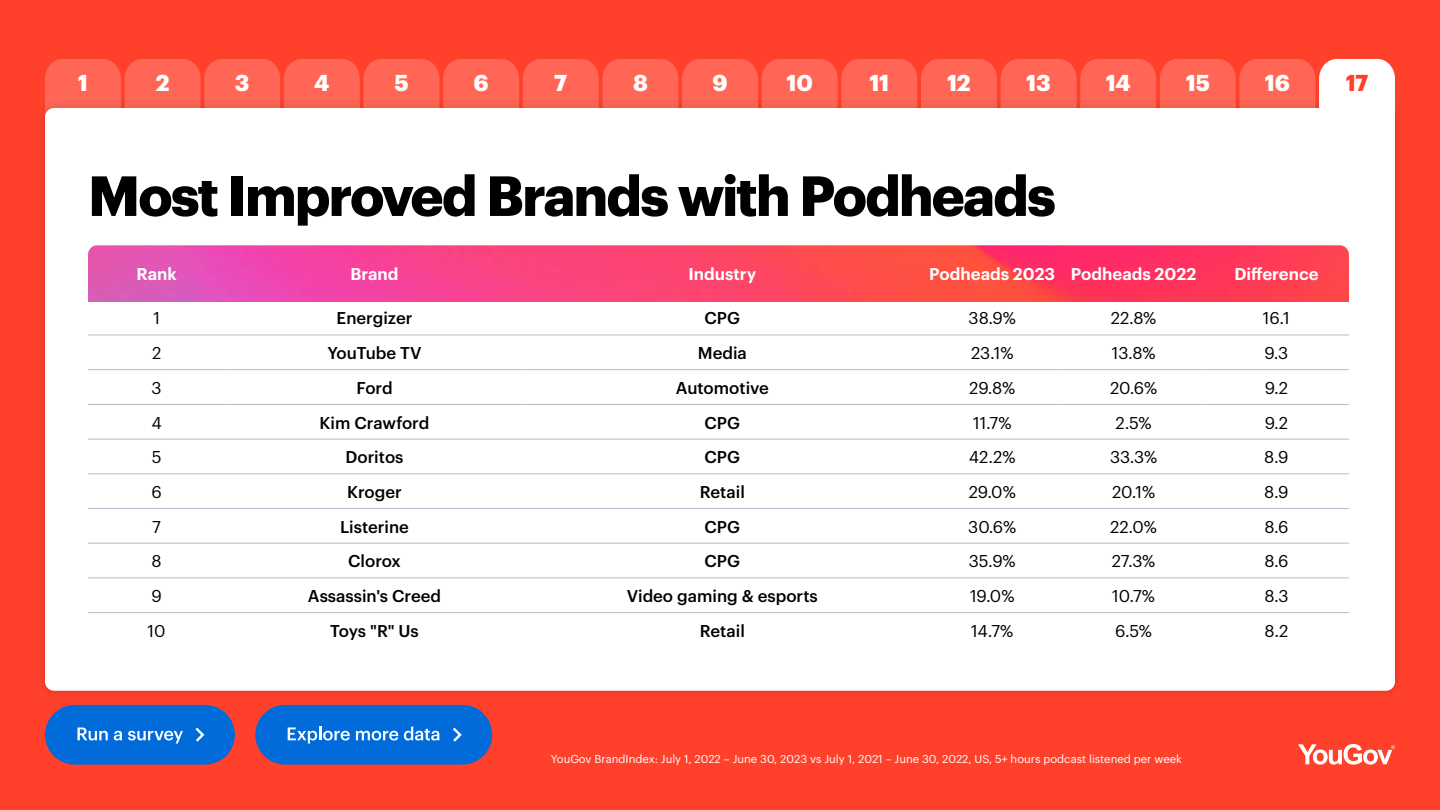
<style>
.page{position:relative;width:1440px;height:810px;background:#ff412c}
.page>*{position:absolute;margin:0;border:0;box-sizing:border-box;transform-origin:0 0}
.t1{font:700 55.35px "Graphik";letter-spacing:-.035em;color:#000}
.t2{font:700 22.5px "Graphik";letter-spacing:-.01em;color:#fff}
.t3{font:700 22.5px "Graphik";color:#ff412c}
.t4{font:500 16.73px "Graphik";color:#000}
.t5{font:16.73px "Graphik";color:#000}
.t6{font:600 16.73px "Graphik";color:#fff}
.t7{font:11.25px "Graphik";color:#fff}
</style>
<div class="page">
<div style="left:45px;top:705px;width:190px;height:60px;background:#006bd9;border-radius:30px"></div>
<svg style="left:77px;top:727px;width:31px;height:13px"></svg>
<svg style="left:114px;top:731px;width:8px;height:9px"></svg>
<svg style="left:128px;top:731px;width:55px;height:13px"></svg>
<svg style="left:195px;top:728px;width:9px;height:14px"></svg>
<div style="left:255px;top:705px;width:237px;height:60px;background:#006bd9;border-radius:30px"></div>
<svg style="left:288px;top:727px;width:62px;height:17px"></svg>
<svg style="left:356px;top:731px;width:42px;height:9px"></svg>
<svg style="left:404px;top:727px;width:35px;height:13px"></svg>
<svg style="left:453px;top:728px;width:9px;height:14px"></svg>
<div style="left:37px;top:100px;width:1366px;height:599px;background:#000;opacity:.15"></div>
<div style="left:45px;top:108px;width:1350px;height:583px;background:#fff;border-radius:9px"></div>
<svg style="left:1298px;top:744px;width:97px;height:21px"></svg>
<svg style="left:45px;top:59px;width:1350px;height:57px"></svg>
<img style="left:88px;top:276px;width:1261px;height:25px">
<img style="left:88px;top:245px;width:1261px;height:31px">
<hr style="left:88px;top:335px;width:137px;height:1px;background:#b3bbc9">
<hr style="left:225px;top:335px;width:299px;height:1px;background:#b3bbc9">
<hr style="left:524px;top:335px;width:397px;height:1px;background:#b3bbc9">
<hr style="left:921px;top:335px;width:143px;height:1px;background:#b3bbc9">
<hr style="left:1064px;top:335px;width:140px;height:1px;background:#b3bbc9">
<hr style="left:1204px;top:335px;width:145px;height:1px;background:#b3bbc9">
<hr style="left:88px;top:369px;width:137px;height:1px;background:#b3bbc9">
<hr style="left:225px;top:369px;width:299px;height:1px;background:#b3bbc9">
<hr style="left:524px;top:369px;width:397px;height:1px;background:#b3bbc9">
<hr style="left:921px;top:369px;width:143px;height:1px;background:#b3bbc9">
<hr style="left:1064px;top:369px;width:140px;height:1px;background:#b3bbc9">
<hr style="left:1204px;top:369px;width:145px;height:1px;background:#b3bbc9">
<hr style="left:88px;top:404px;width:137px;height:1px;background:#b3bbc9">
<hr style="left:225px;top:404px;width:299px;height:1px;background:#b3bbc9">
<hr style="left:524px;top:404px;width:397px;height:1px;background:#b3bbc9">
<hr style="left:921px;top:404px;width:143px;height:1px;background:#b3bbc9">
<hr style="left:1064px;top:404px;width:140px;height:1px;background:#b3bbc9">
<hr style="left:1204px;top:404px;width:145px;height:1px;background:#b3bbc9">
<hr style="left:88px;top:439px;width:137px;height:1px;background:#b3bbc9">
<hr style="left:225px;top:439px;width:299px;height:1px;background:#b3bbc9">
<hr style="left:524px;top:439px;width:397px;height:1px;background:#b3bbc9">
<hr style="left:921px;top:439px;width:143px;height:1px;background:#b3bbc9">
<hr style="left:1064px;top:439px;width:140px;height:1px;background:#b3bbc9">
<hr style="left:1204px;top:439px;width:145px;height:1px;background:#b3bbc9">
<hr style="left:88px;top:474px;width:137px;height:1px;background:#b3bbc9">
<hr style="left:225px;top:474px;width:299px;height:1px;background:#b3bbc9">
<hr style="left:524px;top:474px;width:397px;height:1px;background:#b3bbc9">
<hr style="left:921px;top:474px;width:143px;height:1px;background:#b3bbc9">
<hr style="left:1064px;top:474px;width:140px;height:1px;background:#b3bbc9">
<hr style="left:1204px;top:474px;width:145px;height:1px;background:#b3bbc9">
<hr style="left:88px;top:508px;width:137px;height:1px;background:#b3bbc9">
<hr style="left:225px;top:508px;width:299px;height:1px;background:#b3bbc9">
<hr style="left:524px;top:508px;width:397px;height:1px;background:#b3bbc9">
<hr style="left:921px;top:508px;width:143px;height:1px;background:#b3bbc9">
<hr style="left:1064px;top:508px;width:140px;height:1px;background:#b3bbc9">
<hr style="left:1204px;top:508px;width:145px;height:1px;background:#b3bbc9">
<hr style="left:88px;top:543px;width:137px;height:1px;background:#b3bbc9">
<hr style="left:225px;top:543px;width:299px;height:1px;background:#b3bbc9">
<hr style="left:524px;top:543px;width:397px;height:1px;background:#b3bbc9">
<hr style="left:921px;top:543px;width:143px;height:1px;background:#b3bbc9">
<hr style="left:1064px;top:543px;width:140px;height:1px;background:#b3bbc9">
<hr style="left:1204px;top:543px;width:145px;height:1px;background:#b3bbc9">
<hr style="left:88px;top:578px;width:137px;height:1px;background:#b3bbc9">
<hr style="left:225px;top:578px;width:299px;height:1px;background:#b3bbc9">
<hr style="left:524px;top:578px;width:397px;height:1px;background:#b3bbc9">
<hr style="left:921px;top:578px;width:143px;height:1px;background:#b3bbc9">
<hr style="left:1064px;top:578px;width:140px;height:1px;background:#b3bbc9">
<hr style="left:1204px;top:578px;width:145px;height:1px;background:#b3bbc9">
<hr style="left:88px;top:612px;width:137px;height:1px;background:#b3bbc9">
<hr style="left:225px;top:612px;width:299px;height:1px;background:#b3bbc9">
<hr style="left:524px;top:612px;width:397px;height:1px;background:#b3bbc9">
<hr style="left:921px;top:612px;width:143px;height:1px;background:#b3bbc9">
<hr style="left:1064px;top:612px;width:140px;height:1px;background:#b3bbc9">
<hr style="left:1204px;top:612px;width:145px;height:1px;background:#b3bbc9">
<h2 class="t2" style="left:78px;top:66px;width:12px">1</h2>
<h2 class="t2" style="left:156px;top:66px;width:15px">2</h2>
<h2 class="t2" style="left:235px;top:66px;width:16px">3</h2>
<h2 class="t2" style="left:314px;top:66px;width:17px">4</h2>
<h2 class="t2" style="left:394px;top:66px;width:16px">5</h2>
<h2 class="t2" style="left:474px;top:66px;width:17px">6</h2>
<h2 class="t2" style="left:554px;top:66px;width:14px">7</h2>
<h2 class="t2" style="left:633px;top:66px;width:16px">8</h2>
<h2 class="t2" style="left:712px;top:66px;width:17px">9</h2>
<h2 class="t2" style="left:786px;top:66px;width:28px">10</h2>
<h2 class="t2" style="left:869px;top:66px;width:21px">11</h2>
<h2 class="t2" style="left:947px;top:66px;width:25px">12</h2>
<h2 class="t2" style="left:1026px;top:66px;width:26px">13</h2>
<h2 class="t2" style="left:1106px;top:66px;width:26px">14</h2>
<h2 class="t2" style="left:1186px;top:66px;width:26px">15</h2>
<h2 class="t2" style="left:1265px;top:66px;width:27px">16</h2>
<h2 class="t3" style="left:1346px;top:66px;width:24px">17</h2>
<h1 class="t1" style="left:88px;top:153px;width:969px">Most Improved Brands with Podheads</h1>
<p class="t6" style="left:137px;top:261px;width:42px">Rank</p>
<p class="t6" style="left:350px;top:261px;width:50px">Brand</p>
<p class="t6" style="left:688px;top:261px;width:69px">Industry</p>
<p class="t6" style="left:929px;top:261px;width:269px">Podheads 2023 Podheads 2022</p>
<p class="t6" style="left:1234px;top:261px;width:86px">Difference</p>
<p class="t5" style="left:153px;top:306px;width:8px">1</p>
<p class="t4" style="left:337px;top:306px;width:77px">Energizer</p>
<p class="t4" style="left:705px;top:306px;width:37px">CPG</p>
<p class="t5" style="left:969px;top:306px;width:49px">38.9%</p>
<p class="t5" style="left:1111px;top:306px;width:47px">22.8%</p>
<p class="t5" style="left:1263px;top:306px;width:28px">16.1</p>
<p class="t5" style="left:152px;top:340px;width:11px">2</p>
<p class="t4" style="left:327px;top:340px;width:96px">YouTube TV</p>
<p class="t4" style="left:698px;top:340px;width:50px">Media</p>
<p class="t5" style="left:971px;top:340px;width:44px">23.1%</p>
<p class="t5" style="left:1112px;top:340px;width:45px">13.8%</p>
<p class="t5" style="left:1264px;top:340px;width:25px">9.3</p>
<p class="t5" style="left:152px;top:375px;width:12px">3</p>
<p class="t4" style="left:356px;top:375px;width:38px">Ford</p>
<p class="t4" style="left:676px;top:375px;width:95px">Automotive</p>
<p class="t5" style="left:969px;top:375px;width:47px">29.8%</p>
<p class="t5" style="left:1110px;top:375px;width:49px">20.6%</p>
<p class="t5" style="left:1265px;top:375px;width:25px">9.2</p>
<p class="t5" style="left:152px;top:410px;width:12px">4</p>
<p class="t4" style="left:320px;top:410px;width:111px">Kim Crawford</p>
<p class="t4" style="left:705px;top:410px;width:37px">CPG</p>
<p class="t5" style="left:973px;top:410px;width:40px">11.7%</p>
<p class="t5" style="left:1116px;top:410px;width:38px">2.5%</p>
<p class="t5" style="left:1265px;top:410px;width:25px">9.2</p>
<p class="t5" style="left:152px;top:445px;width:11px">5</p>
<p class="t4" style="left:345px;top:445px;width:60px">Doritos</p>
<p class="t4" style="left:705px;top:445px;width:37px">CPG</p>
<p class="t5" style="left:969px;top:445px;width:48px">42.2%</p>
<p class="t5" style="left:1110px;top:445px;width:49px">33.3%</p>
<p class="t5" style="left:1264px;top:445px;width:26px">8.9</p>
<p class="t5" style="left:152px;top:479px;width:12px">6</p>
<p class="t4" style="left:347px;top:479px;width:56px">Kroger</p>
<p class="t4" style="left:700px;top:479px;width:46px">Retail</p>
<p class="t5" style="left:969px;top:479px;width:49px">29.0%</p>
<p class="t5" style="left:1112px;top:479px;width:45px">20.1%</p>
<p class="t5" style="left:1264px;top:479px;width:26px">8.9</p>
<p class="t5" style="left:152px;top:514px;width:10px">7</p>
<p class="t4" style="left:340px;top:514px;width:71px">Listerine</p>
<p class="t4" style="left:705px;top:514px;width:37px">CPG</p>
<p class="t5" style="left:968px;top:514px;width:50px">30.6%</p>
<p class="t5" style="left:1110px;top:514px;width:48px">22.0%</p>
<p class="t5" style="left:1264px;top:514px;width:25px">8.6</p>
<p class="t5" style="left:152px;top:549px;width:12px">8</p>
<p class="t4" style="left:348px;top:549px;width:54px">Clorox</p>
<p class="t4" style="left:705px;top:549px;width:37px">CPG</p>
<p class="t5" style="left:969px;top:549px;width:48px">35.9%</p>
<p class="t5" style="left:1112px;top:549px;width:45px">27.3%</p>
<p class="t5" style="left:1264px;top:549px;width:25px">8.6</p>
<p class="t5" style="left:152px;top:583px;width:12px">9</p>
<p class="t4" style="left:308px;top:583px;width:135px">Assassin's Creed</p>
<p class="t4" style="left:627px;top:583px;width:193px">Video gaming &amp; esports</p>
<p class="t5" style="left:970px;top:583px;width:46px">19.0%</p>
<p class="t5" style="left:1112px;top:583px;width:44px">10.7%</p>
<p class="t5" style="left:1264px;top:583px;width:26px">8.3</p>
<p class="t5" style="left:148px;top:618px;width:20px">10</p>
<p class="t4" style="left:330px;top:618px;width:90px">Toys "R" Us</p>
<p class="t4" style="left:700px;top:618px;width:46px">Retail</p>
<p class="t5" style="left:971px;top:618px;width:43px">14.7%</p>
<p class="t5" style="left:1115px;top:618px;width:38px">6.5%</p>
<p class="t5" style="left:1265px;top:618px;width:25px">8.2</p>
<p class="t7" style="left:551px;top:751px;width:632px">YouGov BrandIndex: July 1, 2022 – June 30, 2023 vs July 1, 2021 – June 30, 2022, US, 5+ hours podcast listened per week</p>
</div>
